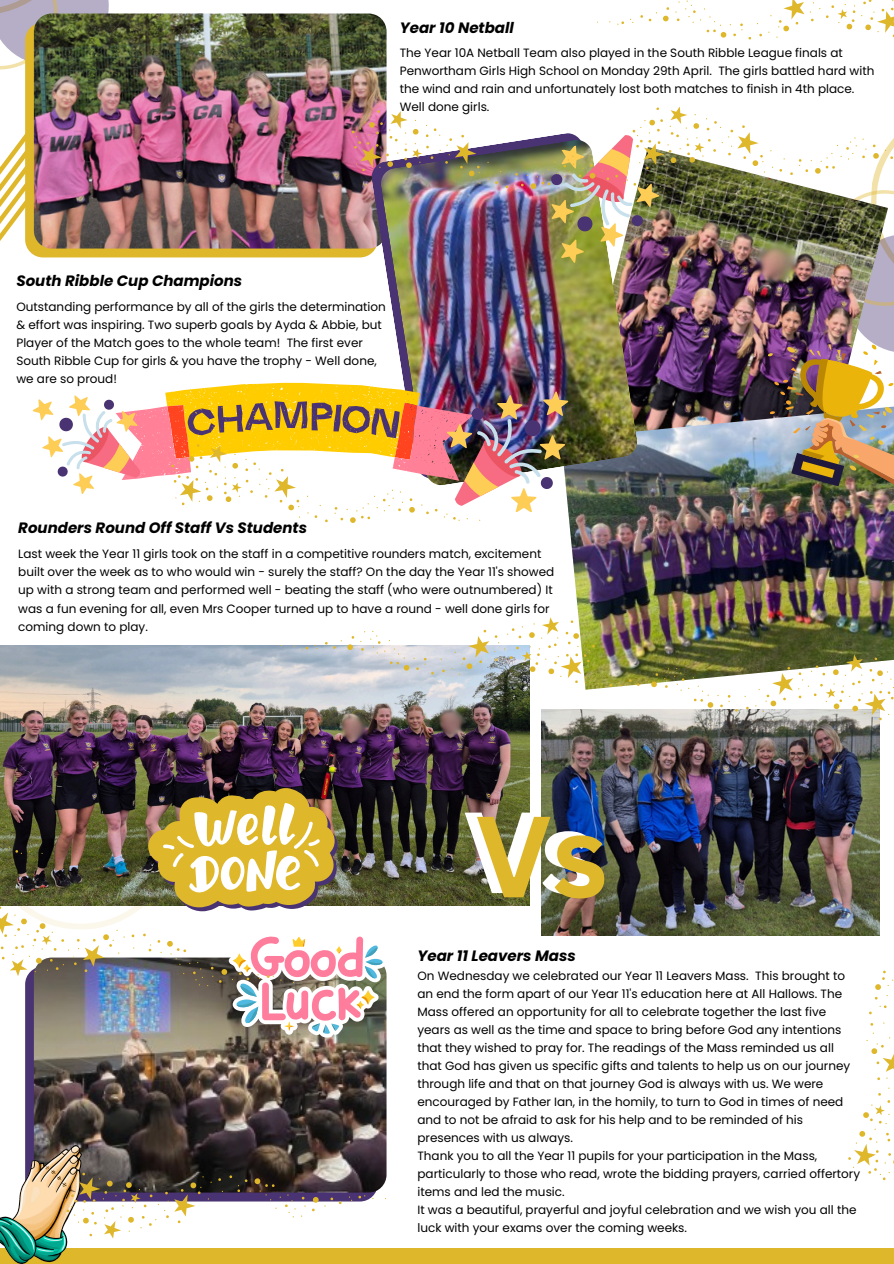
<style>
.page{position:relative;width:894px;height:1264px;background:#fff}
.page>*{position:absolute;margin:0;border:0;box-sizing:border-box;transform-origin:0 0}
.t1{font:700 112.65px "Canva Sans";color:#fff}
.t2{font:italic 700 15px "Poppins";color:#000}
.t3{font:12px/18px "Poppins";color:#000}
</style>
<div class="page">
<svg style="left:0;top:0;width:116px;height:70px;background:#c3b8b8"></svg>
<div style="left:0;top:1247px;width:893px;height:16px;background:#dfb72b"></div>
<img style="left:34px;top:14px;width:352px;height:234px;border-radius:18px">
<img style="left:661px;top:309px;width:107px;height:97px">
<img style="left:607px;top:406px;width:286px;height:117px">
<img style="left:768px;top:309px;width:125px;height:179px">
<img style="left:0;top:96px;width:661px;height:416px">
<img style="left:541px;top:812px;width:338px;height:123px">
<img style="left:0;top:646px;width:529px;height:260px">
<img style="left:660px;top:175px;width:233px;height:134px">
<svg style="left:660px;top:0;width:233px;height:175px"></svg>
<svg style="left:157px;top:338px;width:323px;height:314px"></svg>
<img style="left:584px;top:523px;width:309px;height:326px">
<img style="left:337px;top:12px;width:323px;height:307px">
<img style="left:281px;top:486px;width:326px;height:326px">
<img style="left:0;top:1145px;width:53px;height:118px">
<img style="left:53px;top:1037px;width:333px;height:225px">
<img style="left:0;top:671px;width:386px;height:366px">
<svg style="left:726px;top:861px;width:167px;height:320px"></svg>
<img style="left:0;top:790px;width:294px;height:334px">
<p class="t2" style="left:399px;top:18px;width:116px">Year 10 Netball</p>
<p class="t3" style="left:399px;top:44px;width:476px">The Year 10A Netball Team also played in the South Ribble League finals at Penwortham Girls High School on Monday 29th April. The girls battled hard with the wind and rain and unfortunately lost both matches to finish in 4th place.<br>Well done girls.</p>
<p class="t2" style="left:16px;top:270px;width:227px">South Ribble Cup Champions</p>
<p class="t3" style="left:16px;top:298px;width:371px">Outstanding performance by all of the girls the determination &amp; effort was inspiring. Two superb goals by Ayda &amp; Abbie, but Player of the Match goes to the whole team! The first ever South Ribble Cup for girls &amp; you have the trophy - Well done, we are so proud!</p>
<p class="t2" style="left:18px;top:517px;width:290px">Rounders Round Off Staff Vs Students</p>
<p class="t3" style="left:18px;top:545px;width:537px">Last week the Year 11 girls took on the staff in a competitive rounders match, excitement built over the week as to who would win - surely the staff? On the day the Year 11's showed up with a strong team and performed well - beating the staff (who were outnumbered) It was a fun evening for all, even Mrs Cooper turned up to have a round - well done girls for coming down to play.</p>
<h1 class="t1" style="left:463px;top:772px;width:134px">Vs</h1>
<p class="t2" style="left:417px;top:945px;width:160px">Year 11 Leavers Mass</p>
<p class="t3" style="left:417px;top:967px;width:434px">On Wednesday we celebrated our Year 11 Leavers Mass. This brought to an end the form apart of our Year 11's education here at All Hallows. The Mass offered an opportunity for all to celebrate together the last five years as well as the time and space to bring before God any intentions that they wished to pray for. The readings of the Mass reminded us all that God has given us specific gifts and talents to help us on our journey through life and that on that journey God is always with us. We were encouraged by Father Ian, in the homily, to turn to God in times of need and to not be afraid to ask for his help and to be reminded of his presences with us always.</p>
<p class="t3" style="left:417px;top:1147px;width:444px">Thank you to all the Year 11 pupils for your participation in the Mass, particularly to those who read, wrote the bidding prayers, carried offertory items and led the music.</p>
<p class="t3" style="left:417px;top:1201px;width:440px">It was a beautiful, prayerful and joyful celebration and we wish you all the luck with your exams over the coming weeks.</p>
</div>
